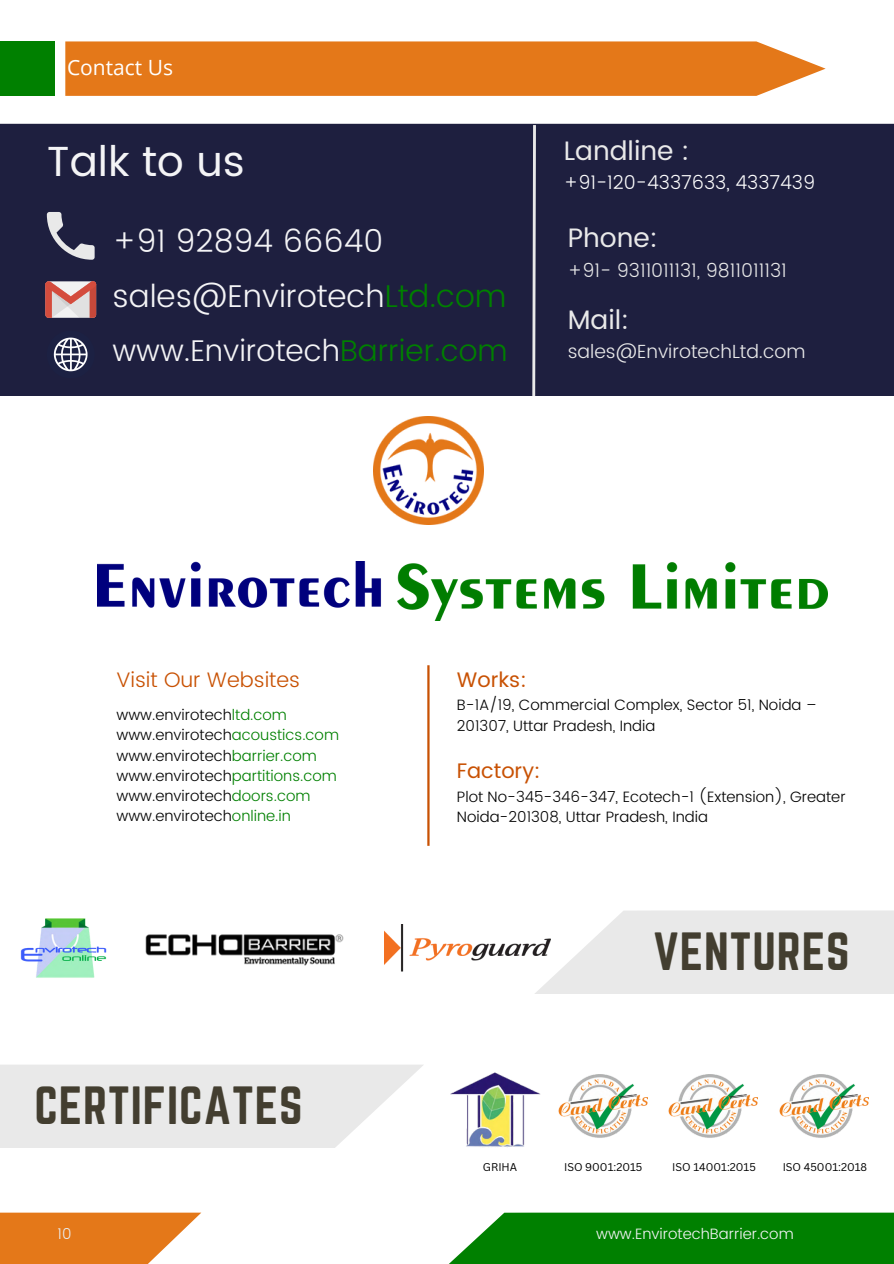
<style>
.page{position:relative;width:894px;height:1264px;background:#fff}
.page>*{position:absolute;margin:0;border:0;box-sizing:border-box;transform-origin:0 0}
.t1{font:46.95px "Norwester";letter-spacing:.02em;color:#433e30}
.t2{font:42px "Poppins";color:#f4f4f6}
.t3{font:300 31.5px "Poppins";color:#f4f4f6}
.t4{font:300 30px "Poppins";color:#f4f4f6}
.t5{font:26.55px "Poppins";color:#e9e9e9}
.t6{font:300 21px "Poppins";color:#c85103}
.t7{font:21px "Poppins";color:#c85103}
.t8{font:21px "Open Sans";color:#fff}
.t9{font:300 19.05px "Poppins";color:#e9e9e9}
.t10{font:300 19.05px "Poppins";color:#fff}
.t11{font:300 15px/20.2px "Poppins";color:#000}
.t12{font:300 15px "Poppins";color:#f4f4f6}
.t13{font:300 15px "Poppins";color:#eaf0f4}
.t14{font:10.95px "Canva Sans";color:#000}
.s1{color:#008000}
</style>
<div class="page">
<svg style="left:65px;top:41px;width:760px;height:55px;background:#e57f25"></svg>
<div style="left:0;top:41px;width:54px;height:55px;background:#008000"></div>
<svg style="left:450px;top:1212px;width:443px;height:51px;background:#128912"></svg>
<div style="left:0;top:1212px;width:201px;height:51px;background:#e47819"></div>
<div style="left:0;top:124px;width:893px;height:272px;background:#1e1f3f"></div>
<hr style="left:427px;top:665px;width:2px;height:180px;background:#c85103">
<img style="left:98px;top:561px;width:729px;height:60px">
<img style="left:373px;top:417px;width:110px;height:108px">
<svg style="left:530px;top:123px;width:7px;height:273px;background:#707184"></svg>
<svg style="left:47px;top:212px;width:47px;height:47px;background:#5d5e74"></svg>
<svg style="left:45px;top:281px;width:51px;height:37px"></svg>
<svg style="left:47px;top:330px;width:47px;height:48px;background:#4a4d68"></svg>
<img style="left:145px;top:934px;width:199px;height:32px">
<img style="left:20px;top:918px;width:87px;height:60px">
<img style="left:384px;top:924px;width:150px;height:48px">
<img style="left:450px;top:1072px;width:90px;height:75px">
<img style="left:558px;top:1074px;width:89px;height:64px">
<svg style="left:0;top:1065px;width:423px;height:83px;background:#ebebeb"></svg>
<div style="left:534px;top:910px;width:359px;height:84px;background:#e9e9e9"></div>
<img style="left:668px;top:1074px;width:89px;height:64px">
<img style="left:779px;top:1074px;width:88px;height:64px">
<h4 class="t8" style="left:67px;top:53px;width:108px">Contact Us</h4>
<h5 class="t2" style="left:47px;top:137px;width:199px">Talk to us</h5>
<p class="t3" style="left:112px;top:222px;width:272px">+91 92894 66640</p>
<p class="t3" style="left:112px;top:277px;width:395px">sales@Envirotech<span class="s1">Ltd.com</span></p>
<h4 class="t4" style="left:112px;top:333px;width:396px">www.Envirotech<span class="s1">Barrier.com</span></h4>
<p class="t5" style="left:563px;top:135px;width:127px">Landline :</p>
<p class="t10" style="left:563px;top:171px;width:253px">+91-120-4337633, 4337439</p>
<h3 class="t5" style="left:567px;top:223px;width:91px">Phone:</h3>
<h3 class="t9" style="left:567px;top:259px;width:220px">+91- 9311011131, 9811011131</h3>
<p class="t5" style="left:567px;top:304px;width:63px">Mail:</p>
<p class="t9" style="left:567px;top:340px;width:239px">sales@EnvirotechLtd.com</p>
<h4 class="t6" style="left:116px;top:667px;width:185px">Visit Our Websites</h4>
<h4 class="t11" style="left:116px;top:704px;width:224px">www.envirotech<span class="s1">ltd.com </span>www.envirotech<span class="s1">acoustics.com </span>www.envirotech<span class="s1">barrier.com </span>www.envirotech<span class="s1">partitions.com </span>www.envirotech<span class="s1">doors.com </span>www.envirotech<span class="s1">online.in</span></h4>
<p class="t1" style="left:34px;top:1076px;width:270px">CERTIFICATES</p>
<h3 class="t7" style="left:457px;top:667px;width:71px">Works:</h3>
<h3 class="t11" style="left:457px;top:695px;width:361px">B-1A/19, Commercial Complex, Sector 51, Noida –<br>201307, Uttar Pradesh, India</h3>
<h4 class="t7" style="left:457px;top:758px;width:85px">Factory:</h4>
<h4 class="t11" style="left:457px;top:786px;width:390px">Plot No-345-346-347, Ecotech-1 (Extension), Greater<br>Noida-201308, Uttar Pradesh, India</h4>
<p class="t1" style="left:653px;top:922px;width:198px">VENTURES</p>
<p class="t14" style="left:483px;top:1158px;width:36px">GRIHA</p>
<p class="t14" style="left:564px;top:1158px;width:80px">ISO 9001:2015</p>
<h1 class="t14" style="left:672px;top:1158px;width:85px">ISO 14001:2015</h1>
<p class="t14" style="left:782px;top:1158px;width:86px">ISO 45001:2018</p>
<h2 class="t13" style="left:58px;top:1224px;width:15px">10</h2>
<p class="t12" style="left:596px;top:1224px;width:199px">www.EnvirotechBarrier.com</p>
</div>
